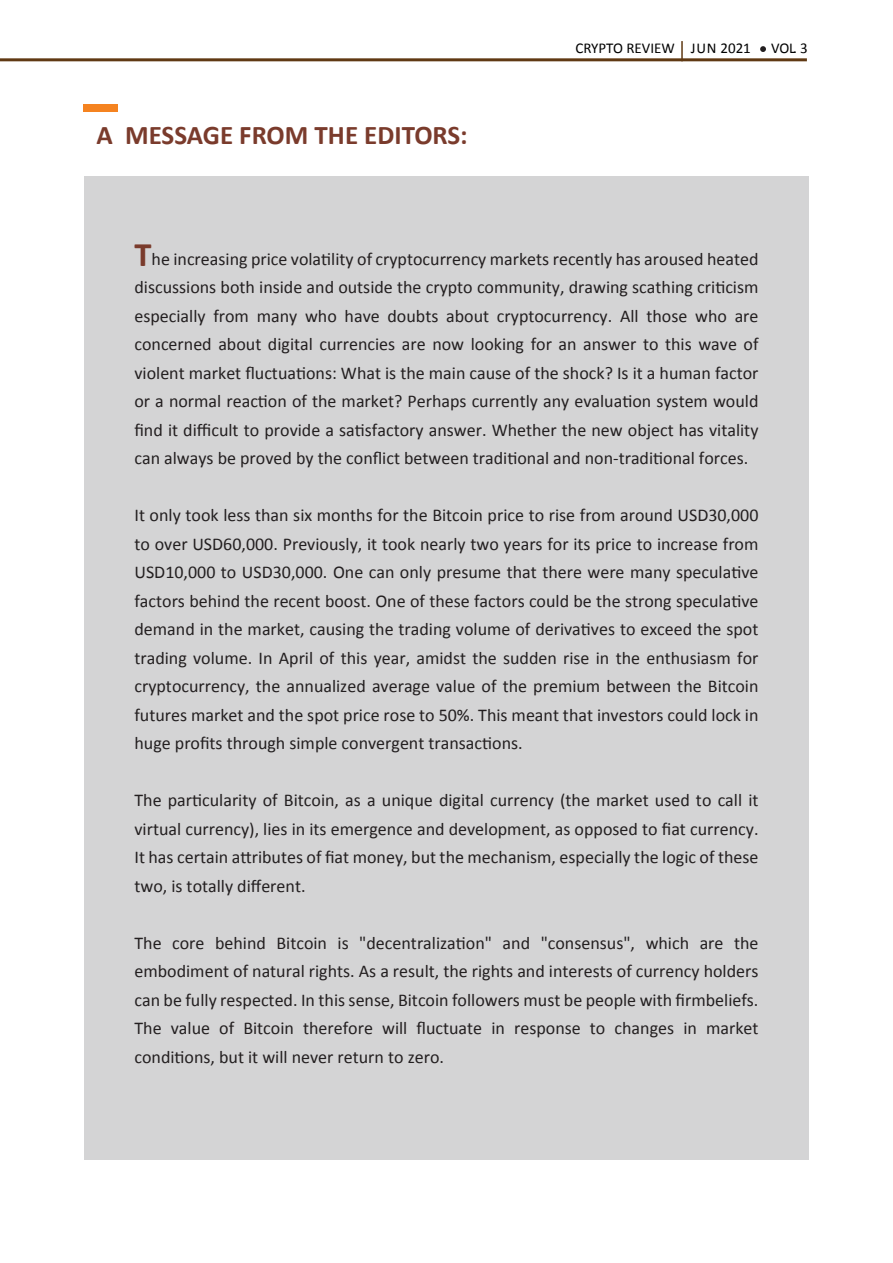
<style>
.page{position:relative;width:893px;height:1263px;background:#fff}
.page>*{position:absolute;margin:0;border:0;box-sizing:border-box;transform-origin:0 0}
.t1{font:700 27px "Calibri";color:#7a3b2c}
.t2{font:18px/28.5px "Calibri";color:#231f20;text-align:justify}
.t3{font:15px "Calibri";color:#010101}
.s1{font-weight:700;font-size:34.5px;color:#7a3b2c}
</style>
<div class="page">
<hr style="left:0;top:58px;width:807px;height:3px;background:#603913">
<hr style="left:681px;top:41px;width:2px;height:20px;background:#603913">
<svg style="left:760px;top:46px;width:6px;height:6px"></svg>
<div style="left:83px;top:104px;width:34px;height:8px;background:#f58320"></div>
<div style="left:84px;top:176px;width:724px;height:984px;background:#d4d4d5"></div>
<h1 class="t1" style="left:97px;top:118px;width:373px">A MESSAGE FROM THE EDITORS:</h1>
<p class="t3" style="left:575px;top:39px;width:177px">CRYPTO REVIEW JUN 2021</p>
<p class="t3" style="left:771px;top:39px;width:38px">VOL. 3</p>
<p class="t2" style="left:134px;top:245px;width:626px"><span class="s1">T</span>he increasing price volatility of cryptocurrency markets recently has aroused heated discussions both inside and outside the crypto community, drawing scathing criticism especially from many who have doubts about cryptocurrency. All those who are concerned about digital currencies are now looking for an answer to this wave of violent market fluctuations: What is the main cause of the shock? Is it a human factor or a normal reaction of the market? Perhaps currently any evaluation system would find it difficult to provide a satisfactory answer. Whether the new object has vitality can always be proved by the conflict between traditional and non-traditional forces.</p>
<p class="t2" style="left:134px;top:501px;width:626px">It only took less than six months for the Bitcoin price to rise from around USD30,000 to over USD60,000. Previously, it took nearly two years for its price to increase from USD10,000 to USD30,000. One can only presume that there were many speculative factors behind the recent boost. One of these factors could be the strong speculative demand in the market, causing the trading volume of derivatives to exceed the spot trading volume. In April of this year, amidst the sudden rise in the enthusiasm for cryptocurrency, the annualized average value of the premium between the Bitcoin futures market and the spot price rose to 50%. This meant that investors could lock in huge profits through simple convergent transactions.</p>
<p class="t2" style="left:134px;top:786px;width:626px">The particularity of Bitcoin, as a unique digital currency (the market used to call it virtual currency), lies in its emergence and development, as opposed to fiat currency.<br>It has certain attributes of fiat money, but the mechanism, especially the logic of these two, is totally different.</p>
<p class="t2" style="left:134px;top:929px;width:626px">The core behind Bitcoin is "decentralization" and "consensus", which are the embodiment of natural rights. As a result, the rights and interests of currency holders can be fully respected. In this sense, Bitcoin followers must be people with firmbeliefs.<br>The value of Bitcoin therefore will fluctuate in response to changes in market conditions, but it will never return to zero.</p>
</div>
